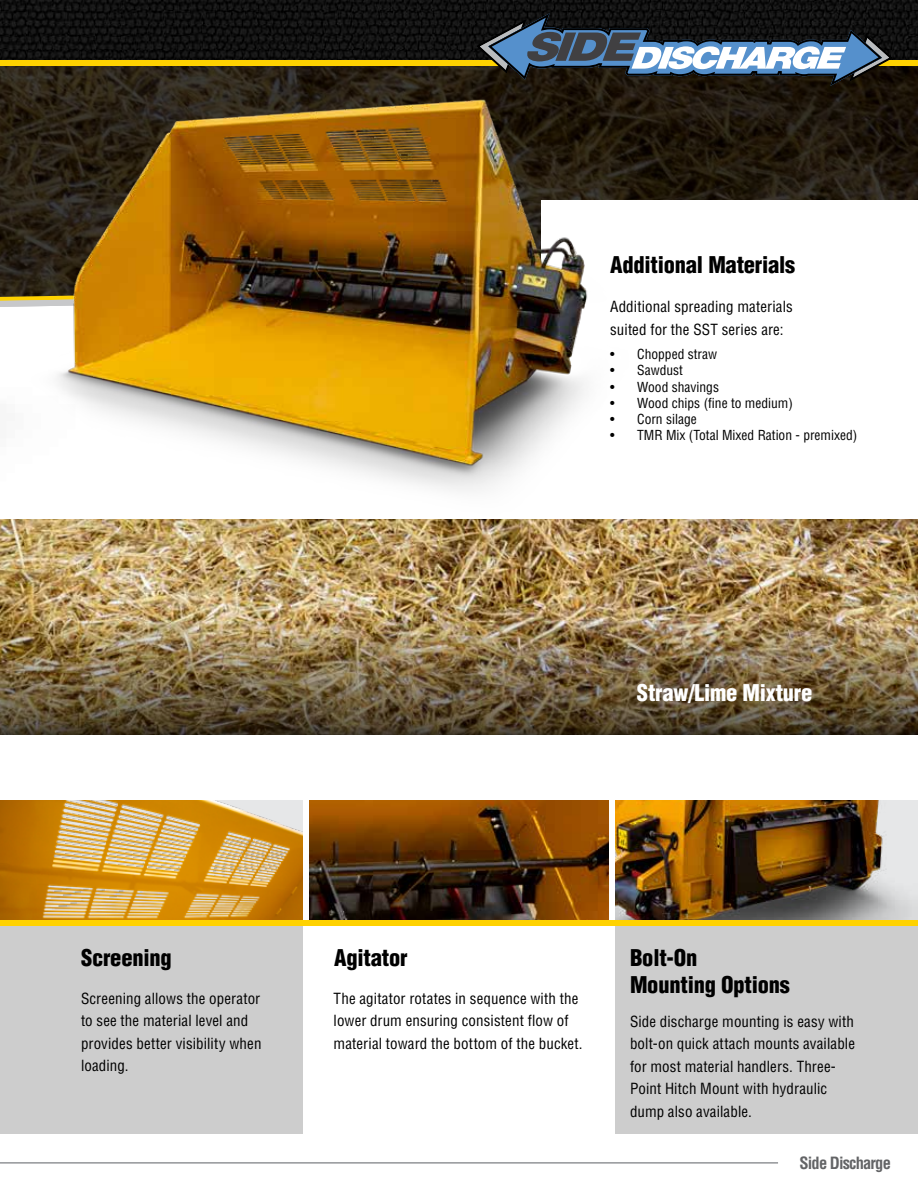
<style>
.page{position:relative;width:918px;height:1188px;background:#fff}
.page>*{position:absolute;margin:0;border:0;box-sizing:border-box;transform-origin:0 0}
.t1{font:900 condensed 22.5px/27px "Helvetica LT Std";letter-spacing:-.01em;color:#000}
.t2{font:900 condensed 22.5px "Helvetica LT Std";letter-spacing:-.01em;color:#fff}
.t3{font:700 condensed 16.5px "Helvetica LT Std";letter-spacing:-.05em;color:#636466}
.t4{font:condensed 15px/22.5px "Helvetica LT Std";letter-spacing:.01em;color:#000}
.t5{font:condensed 13.5px "Helvetica LT Std";color:#000}
</style>
<div class="page">
<svg style="left:772px;top:60px;width:146px;height:140px;background:#20180e"></svg>
<svg style="left:772px;top:0;width:146px;height:60px;background:#0f0f0f"></svg>
<hr style="left:0;top:1162px;width:778px;height:2px;background:#939598">
<img style="left:0;top:519px;width:918px;height:215px">
<div style="left:0;top:61px;width:918px;height:5px;background:#ffd200"></div>
<svg style="left:772px;top:14px;width:122px;height:72px;background:#44505b"></svg>
<img style="left:1px;top:616px;width:917px;height:118px">
<img style="left:0;top:597px;width:273px;height:38px">
<img style="left:0;top:0;width:772px;height:597px">
<div style="left:0;top:898px;width:306px;height:236px;background:#cdcdcd"></div>
<div style="left:612px;top:898px;width:306px;height:236px;background:#cdcdcd"></div>
<svg style="left:0;top:801px;width:303px;height:119px;background:#d19d41"></svg>
<svg style="left:309px;top:801px;width:300px;height:119px;background:#5e340a"></svg>
<img style="left:615px;top:801px;width:303px;height:119px">
<div style="left:303px;top:801px;width:6px;height:333px;background:#fff"></div>
<div style="left:609px;top:801px;width:6px;height:333px;background:#fff"></div>
<div style="left:0;top:920px;width:918px;height:5px;background:#ffd200"></div>
<h1 class="t1" style="left:610px;top:251px;width:187px">Additional Materials</h1>
<p class="t4" style="left:610px;top:296px;width:184px">Additional spreading materials suited for the SST series are:</p>
<p class="t5" style="left:610px;top:346px;width:108px">• Chopped straw</p>
<p class="t5" style="left:610px;top:362px;width:74px">• Sawdust</p>
<p class="t5" style="left:610px;top:378px;width:110px">• Wood shavings</p>
<p class="t5" style="left:610px;top:394px;width:184px">• Wood chips (fine to medium)</p>
<p class="t5" style="left:610px;top:411px;width:88px">• Corn silage</p>
<p class="t5" style="left:610px;top:427px;width:249px">• TMR Mix (Total Mixed Ration - premixed)</p>
<h1 class="t2" style="left:637px;top:678px;width:177px">Straw/Lime Mixture</h1>
<h1 class="t1" style="left:81px;top:944px;width:92px">Screening</h1>
<h1 class="t1" style="left:334px;top:944px;width:75px">Agitator</h1>
<h1 class="t1" style="left:630px;top:944px;width:161px">Bolt-On<br>Mounting Options</h1>
<p class="t4" style="left:81px;top:987px;width:182px">Screening allows the operator to see the material level and provides better visibility when loading.</p>
<p class="t4" style="left:334px;top:987px;width:251px">The agitator rotates in sequence with the lower drum ensuring consistent flow of material toward the bottom of the bucket.</p>
<p class="t4" style="left:630px;top:1010px;width:227px">Side discharge mounting is easy with bolt-on quick attach mounts available for most material handlers. Three-Point Hitch Mount with hydraulic dump also available.</p>
<p class="t3" style="left:800px;top:1152px;width:93px">Side Discharge</p>
</div>
